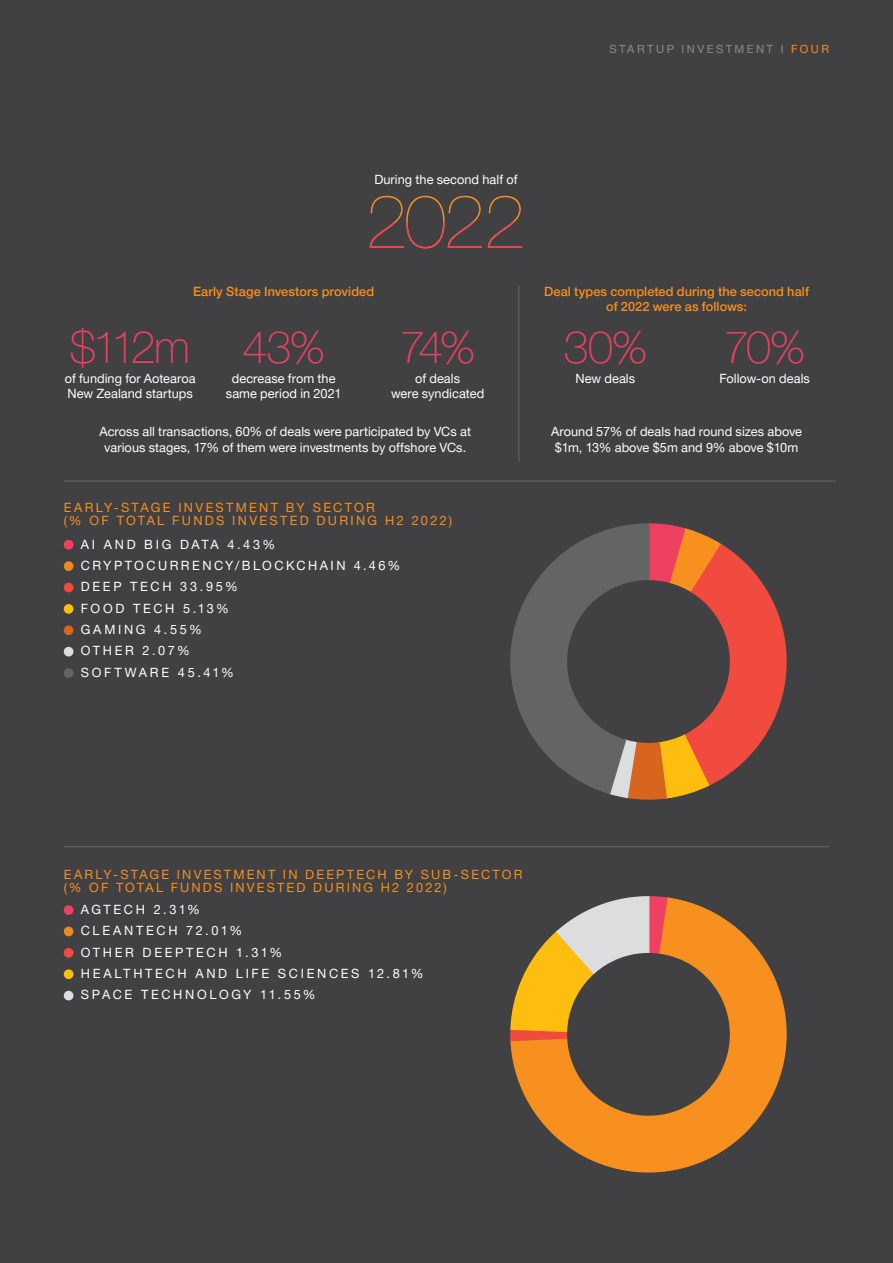
<style>
.page{position:relative;width:893px;height:1263px;background:#414042}
.page>*{position:absolute;margin:0;border:0;box-sizing:border-box;transform-origin:0 0}
.t1{font:100 45px "Helvetica Neue LT Pro";letter-spacing:-.07em;color:#ef4062}
.t2{font:12.75px/15.3px "Helvetica Neue LT Pro";letter-spacing:.005em;color:#fff;text-align:center}
.t3{font:12.75px/13.5px "Helvetica Neue LT Pro";letter-spacing:.175em;color:#f7901e}
.t4{font:12.75px/21.5px "Helvetica Neue LT Pro";letter-spacing:.2em;color:#fff}
.t5{font:12.75px/21.5px "Helvetica Neue LT Pro";letter-spacing:.21em;color:#fff}
.t6{font:500 12.75px/15.3px "Helvetica Neue LT Pro";letter-spacing:.005em;color:#f7901e;text-align:center}
.t7{font:11.25px "Helvetica Neue LT Pro";letter-spacing:.215em;color:#8a8c8e}
.s1{color:#f7901e}
</style>
<div class="page">
<hr style="left:518px;top:285px;width:1px;height:176px;background:#636466">
<hr style="left:64px;top:846px;width:765px;height:1px;background:#636466">
<hr style="left:64px;top:480px;width:771px;height:2px;background:#636466">
<div style="left:64px;top:540px;width:9px;height:10px;background:#f04061;border-radius:50%"></div>
<div style="left:64px;top:561px;width:9px;height:10px;background:#ea8c23;border-radius:50%"></div>
<div style="left:64px;top:583px;width:9px;height:9px;background:#f04b3e;border-radius:50%"></div>
<div style="left:64px;top:604px;width:9px;height:10px;background:#febe10;border-radius:50%"></div>
<div style="left:64px;top:625px;width:9px;height:10px;background:#d8651e;border-radius:50%"></div>
<div style="left:64px;top:647px;width:9px;height:9px;background:#dcddde;border-radius:50%"></div>
<div style="left:64px;top:668px;width:9px;height:10px;background:#636466;border-radius:50%"></div>
<div style="left:64px;top:905px;width:9px;height:10px;background:#f04061;border-radius:50%"></div>
<div style="left:64px;top:927px;width:9px;height:9px;background:#ea8c23;border-radius:50%"></div>
<div style="left:64px;top:948px;width:9px;height:10px;background:#f04b3e;border-radius:50%"></div>
<div style="left:64px;top:969px;width:9px;height:10px;background:#febe10;border-radius:50%"></div>
<div style="left:64px;top:991px;width:9px;height:9px;background:#dcddde;border-radius:50%"></div>
<svg style="left:370px;top:196px;width:112px;height:52px"></svg>
<svg style="left:488px;top:196px;width:34px;height:51px"></svg>
<svg style="left:510px;top:523px;width:277px;height:277px"></svg>
<svg style="left:510px;top:897px;width:277px;height:276px"></svg>
<svg style="left:510px;top:896px;width:160px;height:146px"></svg>
<p class="t7" style="left:609px;top:42px;width:221px">STARTUP INVESTMENT I <span class="s1">FOUR</span></p>
<p class="t2" style="left:374px;top:171px;width:145px">During the second half of</p>
<p class="t6" style="left:193px;top:283px;width:183px">Early Stage Investors provided</p>
<h1 class="t1" style="left:70px;top:321px;width:121px">$112m</h1>
<p class="t2" style="left:65px;top:370px;width:132px;text-align:left">of funding for Aotearoa<br>New Zealand startups</p>
<h1 class="t1" style="left:400px;top:321px;width:76px">74%</h1>
<p class="t2" style="left:391px;top:370px;width:95px">of deals<br>were syndicated</p>
<p class="t2" style="left:100px;top:424px;width:373px">Across all transactions, 60% of deals were participated by VCs at various stages, 17% of them were investments by offshore VCs.</p>
<h1 class="t1" style="left:242px;top:321px;width:84px">43%</h1>
<p class="t2" style="left:226px;top:370px;width:117px">decrease from the same period in 2021</p>
<p class="t3" style="left:64px;top:500px;width:390px">EARLY- STAGE INVESTMENT BY SECTOR<br>(% OF TOTAL FUNDS INVESTED DURING H2 2022)</p>
<p class="t4" style="left:81px;top:533px;width:321px">AI AND BIG DATA 4.43%<br>CRYPTOCURRENCY/BLOCKCHAIN 4.46%<br>DEEP TECH 33.95%<br>FOOD TECH 5.13%<br>GAMING 4.55%<br>OTHER 2.07%<br>SOFTWARE 45.41%</p>
<p class="t6" style="left:544px;top:283px;width:266px">Deal types completed during the second half of 2022 were as follows:</p>
<h1 class="t1" style="left:564px;top:321px;width:85px">30%</h1>
<p class="t2" style="left:575px;top:370px;width:61px">New deals</p>
<h1 class="t1" style="left:724px;top:321px;width:82px">70%</h1>
<p class="t2" style="left:719px;top:370px;width:92px">Follow-on deals</p>
<p class="t2" style="left:551px;top:424px;width:253px">Around 57% of deals had round sizes above $1m, 13% above $5m and 9% above $10m</p>
<p class="t3" style="left:64px;top:867px;width:460px">EARLY- STAGE INVESTMENT IN DEEPTECH BY SUB- SECTOR (% OF TOTAL FUNDS INVESTED DURING H2 2022)</p>
<p class="t5" style="left:81px;top:898px;width:344px">AGTECH 2.31%<br>CLEANTECH 72.01%<br>OTHER DEEPTECH 1.31%<br>HEALTHTECH AND LIFE SCIENCES 12.81%<br>SPACE TECHNOLOGY 11.55%</p>
</div>
